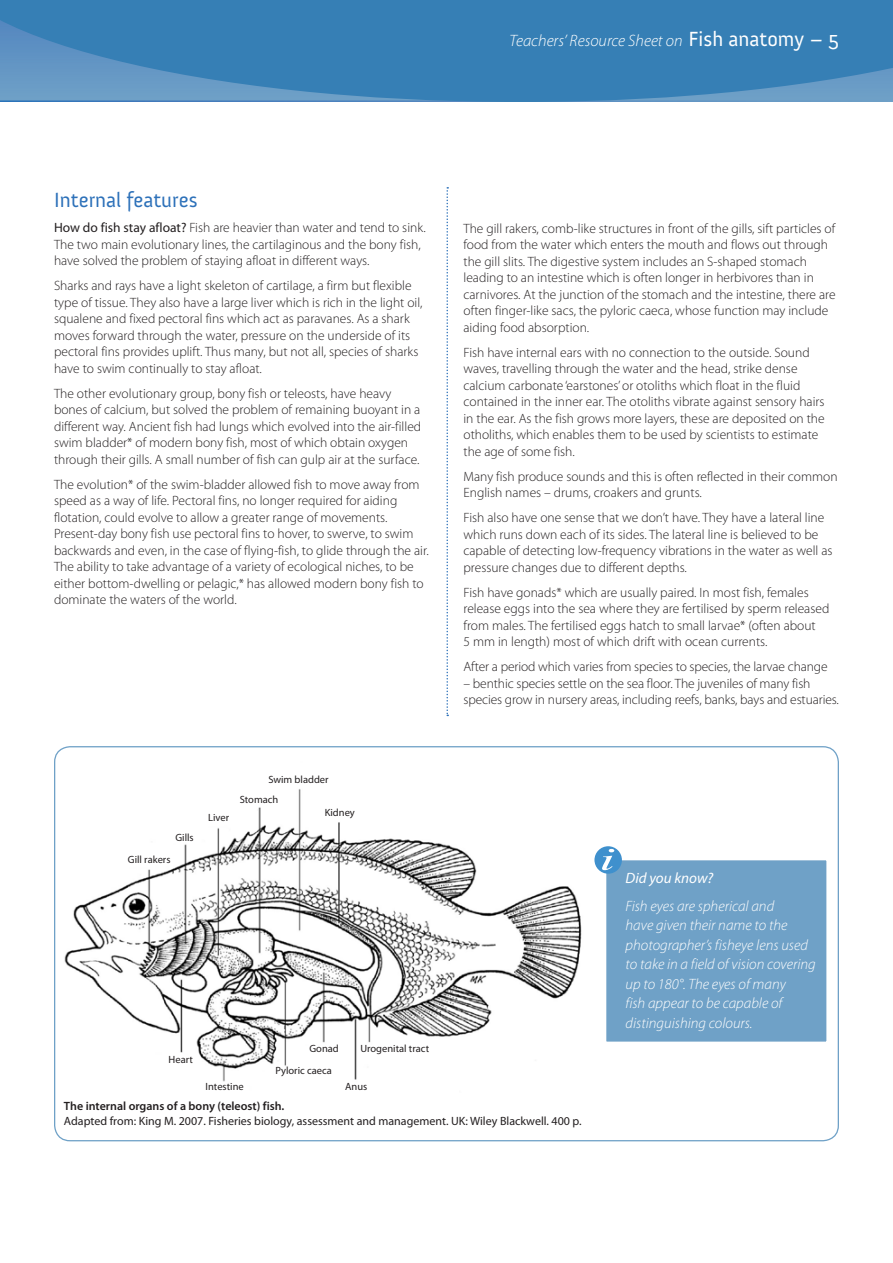
<style>
.page{position:relative;width:893px;height:1263px;background:#fff}
.page>*{position:absolute;margin:0;border:0;box-sizing:border-box;transform-origin:0 0}
.Heading_1{font:21px "Anivers";color:#2d71b9}
.Intro{font:italic 300 16.5px "Myriad Pro";color:#fff}
.boxed_text{font:italic 300 15px/19.5px "Myriad Pro";color:#fff}
.boxed_text-2{font:italic 15px "Myriad Pro";color:#fff}
.body_text{font:300 13.5px/16.5px "Myriad Pro";color:#231f20}
.captions{font:12px/15px "Myriad Pro";color:#231f20}
.captions-2{font:10.5px "Myriad Pro";color:#231f20}
.s1{font-family:"Anivers";font-weight:400;font-style:normal;font-size:21px}
.s2{font-weight:400}
.s3{font-weight:600}
</style>
<div class="page">
<div style="left:602px;top:856px;width:229px;height:190px;background:#6fa1c7;border:4px solid #fff"></div>
<div style="left:594px;top:846px;width:28px;height:28px;background:#3f90cd;border-radius:50%"></div>
<svg style="left:602px;top:849px;width:12px;height:21px"></svg>
<svg style="left:446px;top:187px;width:2px;height:529px"></svg>
<svg style="left:0;top:0;width:893px;height:102px;background:#3e83b7"></svg>
<img style="left:64px;top:789px;width:518px;height:293px">
<p class="Intro" style="left:510px;top:30px;width:331px">Teachers’ Resource Sheet on <span class="s1">Fish anatomy – 5</span></p>
<p class="Heading_1" style="left:54px;top:189px;width:145px">Internal features</p>
<p class="body_text" style="left:54px;top:219px;width:373px"><span class="s2">How do fish stay afloat?</span> Fish are heavier than water and tend to sink.<br>The two main evolutionary lines, the cartilaginous and the bony fish, have solved the problem of staying afloat in different ways.</p>
<p class="body_text" style="left:54px;top:277px;width:370px">Sharks and rays have a light skeleton of cartilage, a firm but flexible type of tissue. They also have a large liver which is rich in the light oil, squalene and fixed pectoral fins which act as paravanes. As a shark moves forward through the water, pressure on the underside of its pectoral fins provides uplift. Thus many, but not all, species of sharks have to swim continually to stay afloat.</p>
<p class="body_text" style="left:54px;top:385px;width:369px">The other evolutionary group, bony fish or teleosts, have heavy bones of calcium, but solved the problem of remaining buoyant in a different way. Ancient fish had lungs which evolved into the air-filled swim bladder* of modern bony fish, most of which obtain oxygen through their gills. A small number of fish can gulp air at the surface.</p>
<p class="body_text" style="left:54px;top:476px;width:376px">The evolution* of the swim-bladder allowed fish to move away from speed as a way of life. Pectoral fins, no longer required for aiding flotation, could evolve to allow a greater range of movements.<br>Present-day bony fish use pectoral fins to hover, to swerve, to swim backwards and even, in the case of flying-fish, to glide through the air.<br>The ability to take advantage of a variety of ecological niches, to be either bottom-dwelling or pelagic,* has allowed modern bony fish to dominate the waters of the world.</p>
<p class="captions-2" style="left:175px;top:831px;width:20px">Gills</p>
<p class="captions-2" style="left:128px;top:853px;width:44px">Gill rakers</p>
<p class="captions-2" style="left:208px;top:811px;width:23px">Liver</p>
<p class="captions-2" style="left:268px;top:773px;width:62px">Swim bladder</p>
<p class="captions-2" style="left:240px;top:793px;width:40px">Stomach</p>
<p class="captions-2" style="left:325px;top:806px;width:32px">Kidney</p>
<p class="captions-2" style="left:169px;top:1053px;width:26px">Heart</p>
<p class="captions-2" style="left:206px;top:1080px;width:40px">Intestine</p>
<p class="captions-2" style="left:309px;top:1042px;width:31px">Gonad</p>
<p class="captions-2" style="left:360px;top:1042px;width:70px">Urogenital tract</p>
<p class="captions-2" style="left:275px;top:1064px;width:58px">Pyloric caeca</p>
<p class="captions-2" style="left:345px;top:1080px;width:24px">Anus</p>
<p class="body_text" style="left:463px;top:220px;width:374px">The gill rakers, comb-like structures in front of the gills, sift particles of food from the water which enters the mouth and flows out through the gill slits. The digestive system includes an S-shaped stomach leading to an intestine which is often longer in herbivores than in carnivores. At the junction of the stomach and the intestine, there are often finger-like sacs, the pyloric caeca, whose function may include aiding food absorption.</p>
<p class="body_text" style="left:463px;top:344px;width:363px">Fish have internal ears with no connection to the outside. Sound waves, travelling through the water and the head, strike dense calcium carbonate ‘earstones’ or otoliths which float in the fluid contained in the inner ear. The otoliths vibrate against sensory hairs in the ear. As the fish grows more layers, these are deposited on the otholiths, which enables them to be used by scientists to estimate the age of some fish.</p>
<p class="body_text" style="left:463px;top:468px;width:376px">Many fish produce sounds and this is often reflected in their common<br>English names – drums, croakers and grunts.</p>
<p class="body_text" style="left:463px;top:509px;width:370px">Fish also have one sense that we don’t have. They have a lateral line which runs down each of its sides. The lateral line is believed to be capable of detecting low-frequency vibrations in the water as well as pressure changes due to different depths.</p>
<p class="body_text" style="left:463px;top:584px;width:367px">Fish have gonads* which are usually paired. In most fish, females release eggs into the sea where they are fertilised by sperm released from males. The fertilised eggs hatch to small larvae* (often about<br>5 mm in length) most of which drift with ocean currents.</p>
<p class="body_text" style="left:463px;top:658px;width:366px">After a period which varies from species to species, the larvae change</p>
<p class="body_text" style="left:463px;top:675px;width:377px">– benthic species settle on the sea floor. The juveniles of many fish species grow in nursery areas, including reefs, banks, bays and estuaries.</p>
<p class="boxed_text-2" style="left:625px;top:868px;width:89px">Did you know?</p>
<p class="boxed_text" style="left:625px;top:896px;width:192px">Fish eyes are spherical and<br>have given their name to the photographer’s fisheye lens used to take in a field of vision covering up to 180°. The eyes of many<br>fish appear to be capable of distinguishing colours.</p>
<p class="captions" style="left:64px;top:1098px;width:519px"><span class="s3">The internal organs of a bony (teleost) fish.<br></span>Adapted from: King M. 2007. Fisheries biology, assessment and management. UK: Wiley Blackwell. 400 p.</p>
</div>
